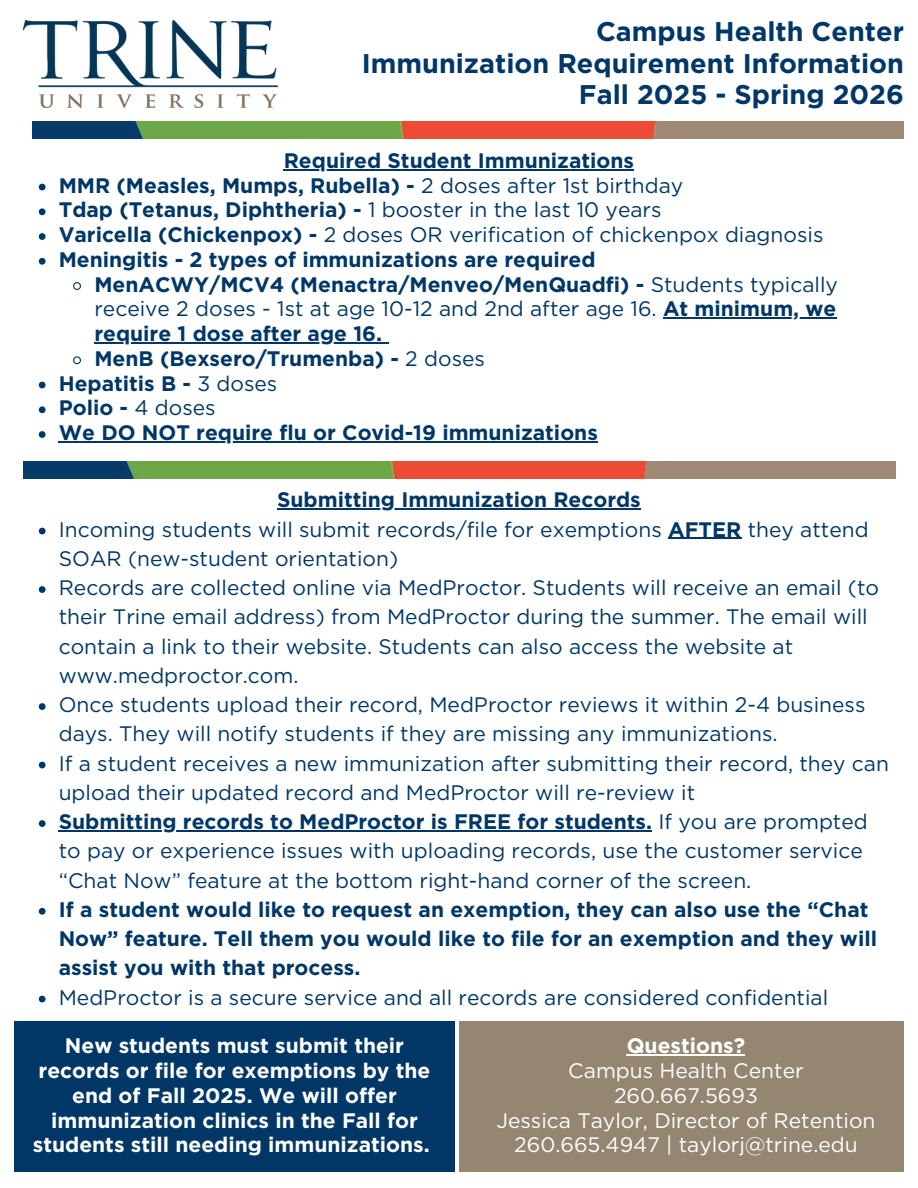
<style>
.page{position:relative;width:918px;height:1188px;background:#fff}
.page>*{position:absolute;margin:0;border:0;box-sizing:border-box;transform-origin:0 0}
.t1{font:700 27px/31.5px "Gotham";color:#003767;text-align:right}
.t2{font:21px/29.2px "Gotham";color:#003767}
.t3{font:700 21px/29.2px "Gotham";color:#003767}
.t4{font:700 21px/24.8px "Gotham";color:#fff;text-align:center}
.t5{font:21px "Gotham";color:#fff}
.s1{font-weight:400}
.s2{font-weight:700}
</style>
<div class="page">
<img style="left:32px;top:122px;width:872px;height:17px">
<img style="left:23px;top:20px;width:254px;height:87px">
<img style="left:23px;top:461px;width:872px;height:17px">
<div style="left:14px;top:1021px;width:441px;height:150px;background:#003767"></div>
<hr style="left:277px;top:509px;width:364px;height:1px;background:#003767">
<svg style="left:39px;top:528px;width:7px;height:6px"></svg>
<hr style="left:668px;top:538px;width:73px;height:1px;background:#003767">
<svg style="left:39px;top:586px;width:7px;height:7px"></svg>
<svg style="left:39px;top:703px;width:7px;height:7px"></svg>
<svg style="left:39px;top:762px;width:7px;height:6px"></svg>
<svg style="left:39px;top:820px;width:7px;height:7px"></svg>
<hr style="left:59px;top:830px;width:593px;height:1px;background:#003767">
<svg style="left:39px;top:908px;width:7px;height:7px"></svg>
<svg style="left:39px;top:996px;width:7px;height:6px"></svg>
<hr style="left:284px;top:169px;width:350px;height:1px;background:#003767">
<svg style="left:39px;top:184px;width:7px;height:6px"></svg>
<svg style="left:39px;top:208px;width:7px;height:7px"></svg>
<svg style="left:39px;top:233px;width:7px;height:7px"></svg>
<svg style="left:39px;top:258px;width:7px;height:7px"></svg>
<svg style="left:73px;top:282px;width:8px;height:8px"></svg>
<hr style="left:663px;top:318px;width:174px;height:1px;background:#003767">
<hr style="left:94px;top:342px;width:288px;height:1px;background:#003767">
<svg style="left:73px;top:356px;width:8px;height:9px"></svg>
<svg style="left:39px;top:382px;width:7px;height:6px"></svg>
<svg style="left:39px;top:406px;width:7px;height:7px"></svg>
<svg style="left:39px;top:431px;width:7px;height:7px"></svg>
<hr style="left:59px;top:441px;width:539px;height:1px;background:#003767">
<div style="left:459px;top:1021px;width:445px;height:150px;background:#948671"></div>
<hr style="left:627px;top:1055px;width:118px;height:1px;background:#fff">
<p class="t1" style="left:362px;top:16px;width:544px">Campus Health Center<br>Immunization Requirement Information<br>Fall 2025 - Spring 2026</p>
<p class="t3" style="left:284px;top:146px;width:352px">Required Student Immunizations</p>
<p class="t3" style="left:59px;top:170px;width:626px">MMR (Measles, Mumps, Rubella) - <span class="s1">2 doses after 1st birthday</span></p>
<p class="t3" style="left:59px;top:195px;width:604px">Tdap (Tetanus, Diphtheria) - <span class="s1">1 booster in the last 10 years</span></p>
<p class="t2" style="left:59px;top:220px;width:766px"><span class="s2">Varicella (Chickenpox) -</span> 2 doses OR verification of chickenpox diagnosis</p>
<p class="t3" style="left:59px;top:245px;width:538px">Meningitis - 2 types of immunizations are required</p>
<p class="t2" style="left:94px;top:272px;width:745px;line-height:24.8px"><span class="s2">MenACWY/MCV4 (Menactra/Menveo/MenQuadfi) -</span> Students typically receive 2 doses - 1st at age 10-12 and 2nd after age 16. <span class="s2">At minimum, we</span></p>
<p class="t3" style="left:94px;top:319px;width:289px">require 1 dose after age 16.</p>
<p class="t3" style="left:94px;top:344px;width:392px">MenB (Bexsero/Trumenba) - <span class="s1">2 doses</span></p>
<p class="t3" style="left:59px;top:368px;width:220px">Hepatitis B - <span class="s1">3 doses</span></p>
<p class="t3" style="left:59px;top:393px;width:158px">Polio - <span class="s1">4 doses</span></p>
<p class="t3" style="left:59px;top:418px;width:541px">We DO NOT require flu or Covid-19 immunizations</p>
<p class="t3" style="left:277px;top:485px;width:365px">Submitting Immunization Records</p>
<h1 class="t2" style="left:59px;top:514px;width:811px">Incoming students will submit records/file for exemptions <span class="s2">AFTER</span> they attend<br>SOAR (new-student orientation)</h1>
<p class="t2" style="left:59px;top:573px;width:822px">Records are collected online via MedProctor. Students will receive an email (to their Trine email address) from MedProctor during the summer. The email will contain a link to their website. Students can also access the website at www.medproctor.com.</p>
<h2 class="t2" style="left:59px;top:690px;width:808px">Once students upload their record, MedProctor reviews it within 2-4 business days. They will notify students if they are missing any immunizations.</h2>
<p class="t2" style="left:59px;top:748px;width:832px">If a student receives a new immunization after submitting their record, they can upload their updated record and MedProctor will re-review it</p>
<p class="t2" style="left:59px;top:807px;width:811px"><span class="s2">Submitting records to MedProctor is FREE for students.</span> If you are prompted to pay or experience issues with uploading records, use the customer service “Chat Now” feature at the bottom right-hand corner of the screen.</p>
<p class="t3" style="left:59px;top:895px;width:820px">If a student would like to request an exemption, they can also use the “Chat<br>Now” feature. Tell them you would like to file for an exemption and they will assist you with that process.</p>
<p class="t2" style="left:59px;top:982px;width:771px">MedProctor is a secure service and all records are considered confidential</p>
<p class="t4" style="left:33px;top:1034px;width:399px">New students must submit their records or file for exemptions by the end of Fall 2025. We will offer immunization clinics in the Fall for students still needing immunizations.</p>
<p class="t4" style="left:627px;top:1034px;width:120px">Questions?</p>
<p class="t5" style="left:568px;top:1058px;width:237px">Campus Health Center</p>
<p class="t5" style="left:614px;top:1083px;width:145px">260.667.5693</p>
<h2 class="t5" style="left:496px;top:1108px;width:381px">Jessica Taylor, Director of Retention</h2>
<p class="t5" style="left:514px;top:1132px;width:345px">260.665.4947 | taylorj@trine.edu</p>
</div>
